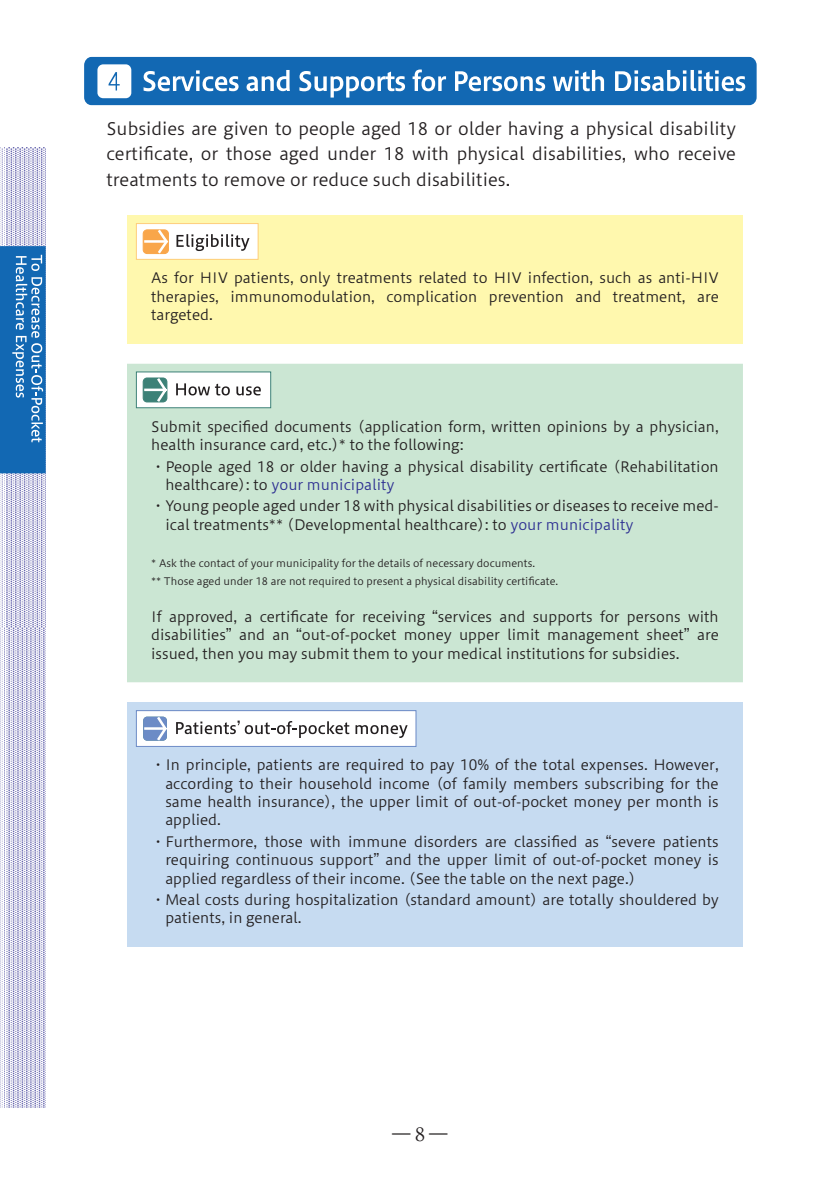
<style>
.page{position:relative;width:840px;height:1191px;background:#fff}
.page>*{position:absolute;margin:0;border:0;box-sizing:border-box;transform-origin:0 0}
.t1{font:18.4px "Ryumin Pro";color:#231f20}
.t2{font:17px/25.6px "Hiragino UD Sans Std N W3";color:#231f20;text-align:justify}
.t3{font:14.2px/18.4px "Hiragino UD Sans Std N W3";color:#231f20;text-align:justify}
.t4{font:10.2px/18.4px "Hiragino UD Sans Std N W3";color:#231f20}
.s1{color:#2e3092}
</style>
<div class="page">
<div style="left:127px;top:702px;width:615px;height:245px;background:#c6dbf1"></div>
<div style="left:84px;top:57px;width:672px;height:48px;background:#1268b3;border-radius:8px"></div>
<div style="left:127px;top:216px;width:615px;height:128px;background:#fff8ae"></div>
<div style="left:136px;top:223px;width:122px;height:36px;background:#fff"></div>
<div style="left:136px;top:223px;width:122px;height:37px;border:1px solid #fece7a"></div>
<div style="left:143px;top:230px;width:25px;height:23px;background:#f9a64a;border-radius:4px"></div>
<div style="left:143px;top:229px;width:26px;height:25px;border:1px solid #f9a64a;border-radius:4px"></div>
<hr style="left:144px;top:240px;width:23px;height:3px;background:#fff">
<svg style="left:155px;top:229px;width:14px;height:26px"></svg>
<svg style="left:143px;top:70px;width:95px;height:21px"></svg>
<svg style="left:246px;top:70px;width:44px;height:21px"></svg>
<svg style="left:299px;top:71px;width:106px;height:27px"></svg>
<svg style="left:412px;top:69px;width:34px;height:22px"></svg>
<svg style="left:455px;top:71px;width:90px;height:20px"></svg>
<svg style="left:552px;top:70px;width:51px;height:21px"></svg>
<svg style="left:615px;top:70px;width:129px;height:21px"></svg>
<div style="left:127px;top:364px;width:615px;height:318px;background:#cbe6d3"></div>
<div style="left:97px;top:64px;width:34px;height:34px;background:#fff;border-radius:6px"></div>
<svg style="left:108px;top:72px;width:12px;height:18px"></svg>
<svg style="left:176px;top:234px;width:73px;height:17px"></svg>
<div style="left:136px;top:372px;width:135px;height:36px;background:#fff"></div>
<div style="left:136px;top:372px;width:135px;height:36px;border:1px solid #3c8177"></div>
<svg style="left:142px;top:377px;width:26px;height:26px"></svg>
<svg style="left:176px;top:383px;width:54px;height:12px"></svg>
<svg style="left:236px;top:386px;width:25px;height:9px"></svg>
<div style="left:136px;top:711px;width:280px;height:35px;background:#fff"></div>
<div style="left:136px;top:710px;width:280px;height:37px;border:1px solid #6c8bc6"></div>
<svg style="left:143px;top:716px;width:24px;height:25px"></svg>
<svg style="left:176px;top:720px;width:63px;height:14px"></svg>
<svg style="left:245px;top:721px;width:104px;height:17px"></svg>
<svg style="left:355px;top:725px;width:52px;height:13px"></svg>
<img style="left:28px;top:147px;width:18px;height:960px">
<img style="left:0;top:147px;width:28px;height:960px">
<svg style="left:0;top:246px;width:46px;height:227px;background:#2b78bb"></svg>
<p class="t2" style="left:106px;top:114px;width:630px">Subsidies are given to people aged 18 or older having a physical disability certificate, or those aged under 18 with physical disabilities, who receive treatments to remove or reduce such disabilities.</p>
<p class="t3" style="left:151px;top:268px;width:569px">As for HIV patients, only treatments related to HIV infection, such as anti-HIV therapies, immunomodulation, complication prevention and treatment, are targeted.</p>
<p class="t3" style="left:151px;top:416px;width:568px">Submit specified documents (application form, written opinions by a physician, health insurance card, etc.)* to the following:</p>
<p class="t3" style="left:165px;top:456px;width:554px;text-indent:-14px">・People aged 18 or older having a physical disability certificate (Rehabilitation healthcare): to <span class="s1">your municipality</span></p>
<p class="t3" style="left:165px;top:496px;width:554px;text-indent:-14px">・Young people aged under 18 with physical disabilities or diseases to receive med&shy;ical treatments** (Developmental healthcare): to <span class="s1">your municipality</span></p>
<p class="t4" style="left:151px;top:553px;width:408px">* Ask the contact of your municipality for the details of necessary documents.<br>** Those aged under 18 are not required to present a physical disability certificate.</p>
<p class="t3" style="left:151px;top:606px;width:568px">If approved, a certificate for receiving “services and supports for persons with disabilities” and an “out-of-pocket money upper limit management sheet” are issued, then you may submit them to your medical institutions for subsidies.</p>
<p class="t3" style="left:165px;top:755px;width:554px;text-indent:-14px">・In principle, patients are required to pay 10% of the total expenses. However, according to their household income (of family members subscribing for the same health insurance), the upper limit of out-of-pocket money per month is applied.</p>
<p class="t3" style="left:165px;top:831px;width:554px;text-indent:-14px">・Furthermore, those with immune disorders are classified as “severe patients requiring continuous support” and the upper limit of out-of-pocket money is applied regardless of their income. (See the table on the next page.)</p>
<p class="t3" style="left:165px;top:889px;width:554px;text-indent:-14px">・Meal costs during hospitalization (standard amount) are totally shouldered by patients, in general.</p>
<p class="t1" style="left:415px;top:1120px;width:11px">8</p>
<p class="t1" style="left:392px;top:1120px;width:57px">―　―</p>
</div>
